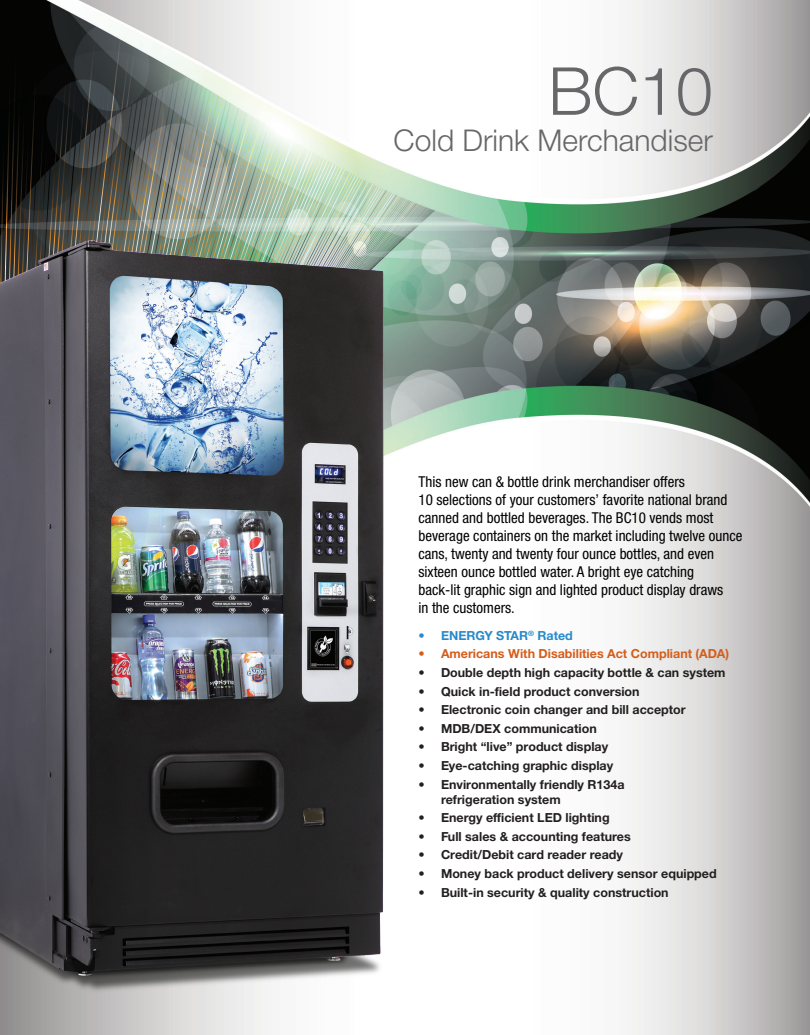
<style>
.page{position:relative;width:810px;height:1035px;background:#fff}
.page>*{position:absolute;margin:0;border:0;box-sizing:border-box;transform-origin:0 0}
.t1{font:300 66.25px "Helvetica Neue LTW1 G";color:#67676a}
.t2{font:300 30px "Helvetica Neue LTW1 G";color:#67676a}
.t3{font:condensed 15px/18px "Helvetica Neue LTW1 G";color:#000}
.t4{font:700 12.5px/15px "Helvetica Neue LTW1 G";color:#231f20}
.t5{font:700 12.5px "Helvetica Neue LTW1 G";color:#d55d1b}
.t6{font:700 12.5px "Helvetica Neue LTW1 G";color:#278aca}
</style>
<div class="page">
<img style="left:0;top:0;width:810px;height:1035px">
<img style="left:0;top:199px;width:396px;height:810px">
<p class="t1" style="left:548px;top:51px;width:166px">BC10</p>
<p class="t2" style="left:394px;top:122px;width:321px">Cold Drink Merchandiser</p>
<p class="t3" style="left:418px;top:472px;width:326px">This new can &amp; bottle drink merchandiser offers<br>10 selections of your customers’ favorite national brand canned and bottled beverages. The BC10 vends most beverage containers on the market including twelve ounce cans, twenty and twenty four ounce bottles, and even sixteen ounce bottled water. A bright eye catching<br>back-lit graphic sign and lighted product display draws<br>in the customers.</p>
<p class="t6" style="left:418px;top:628px;width:156px">• ENERGY STAR<sup>®</sup> Rated</p>
<p class="t5" style="left:418px;top:646px;width:312px">• Americans With Disabilities Act Compliant (ADA)</p>
<p class="t4" style="left:418px;top:665px;width:309px">• Double depth high capacity bottle &amp; can system</p>
<p class="t4" style="left:418px;top:684px;width:223px">• Quick in-field product conversion</p>
<p class="t4" style="left:418px;top:702px;width:269px">• Electronic coin changer and bill acceptor</p>
<p class="t4" style="left:418px;top:721px;width:180px">• MDB/DEX communication</p>
<p class="t4" style="left:418px;top:739px;width:191px">• Bright “live” product display</p>
<p class="t4" style="left:418px;top:758px;width:196px">• Eye-catching graphic display</p>
<p class="t4" style="left:441px;top:777px;width:185px;text-indent:-22px">• Environmentally friendly R134a refrigeration system</p>
<p class="t4" style="left:418px;top:810px;width:193px">• Energy efficient LED lighting</p>
<p class="t4" style="left:418px;top:829px;width:214px">• Full sales &amp; accounting features</p>
<p class="t4" style="left:418px;top:847px;width:206px">• Credit/Debit card reader ready</p>
<p class="t4" style="left:418px;top:866px;width:300px">• Money back product delivery sensor equipped</p>
<p class="t4" style="left:418px;top:885px;width:252px">• Built-in security &amp; quality construction</p>
</div>
